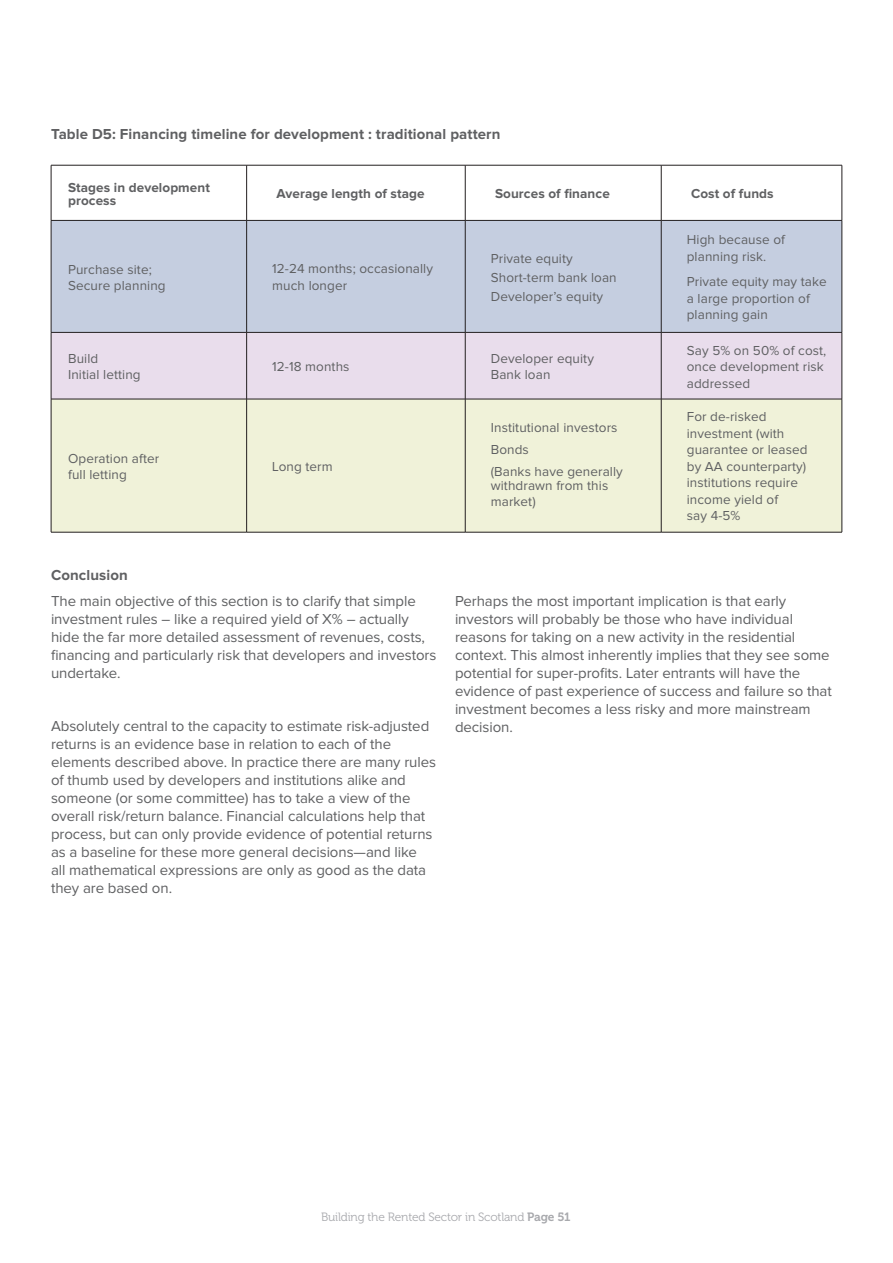
<style>
.page{position:relative;width:893px;height:1263px;background:#fff}
.page>*{position:absolute;margin:0;border:0;box-sizing:border-box;transform-origin:0 0}
.Body__Gray{font:15px/18px "Proxima Nova";letter-spacing:-.005em;color:#5f6062}
.Body__Gray-2{font:700 15px "Proxima Nova";letter-spacing:.005em;color:#5f6062}
.Header_Body__Gray{font:700 15px "Proxima Nova";letter-spacing:.005em;color:#5f6062}
.Header_Body__Gray-2{font:13.5px/16.5px "Proxima Nova";letter-spacing:.005em;color:#5f6062}
.Header_Body__Gray-3{font:700 13.5px/13.2px "Proxima Nova";letter-spacing:.005em;color:#5f6062}
.t1{font:12px "Museo 300";letter-spacing:-.015em;color:#a8a9ad}
.s1{font-family:"Museo 700"}
</style>
<div class="page">
<svg style="left:52px;top:166px;width:790px;height:54px"></svg>
<div style="left:52px;top:221px;width:790px;height:111px;background:#c5cee0"></div>
<div style="left:52px;top:333px;width:790px;height:66px;background:#e9ddec"></div>
<div style="left:52px;top:400px;width:790px;height:132px;background:#f0f2d9"></div>
<hr style="left:51px;top:165px;width:1px;height:55px;background:#231f20">
<hr style="left:51px;top:165px;width:196px;height:1px;background:#231f20">
<hr style="left:51px;top:220px;width:1px;height:112px;background:#231f20">
<hr style="left:51px;top:220px;width:196px;height:1px;background:#231f20">
<hr style="left:246px;top:220px;width:1px;height:112px;background:#231f20">
<hr style="left:465px;top:220px;width:1px;height:112px;background:#231f20">
<hr style="left:661px;top:220px;width:1px;height:112px;background:#231f20">
<hr style="left:842px;top:220px;width:1px;height:112px;background:#231f20">
<hr style="left:51px;top:332px;width:1px;height:67px;background:#231f20">
<hr style="left:51px;top:332px;width:196px;height:1px;background:#231f20">
<hr style="left:247px;top:332px;width:218px;height:1px;background:#231f20">
<hr style="left:465px;top:332px;width:196px;height:1px;background:#231f20">
<hr style="left:661px;top:332px;width:181px;height:1px;background:#231f20">
<hr style="left:246px;top:332px;width:1px;height:67px;background:#231f20">
<hr style="left:465px;top:332px;width:1px;height:67px;background:#231f20">
<hr style="left:661px;top:332px;width:1px;height:67px;background:#231f20">
<hr style="left:842px;top:332px;width:1px;height:67px;background:#231f20">
<hr style="left:51px;top:399px;width:1px;height:133px;background:#231f20">
<hr style="left:51px;top:399px;width:196px;height:1px;background:#231f20">
<hr style="left:247px;top:399px;width:218px;height:1px;background:#231f20">
<hr style="left:465px;top:399px;width:196px;height:1px;background:#231f20">
<hr style="left:661px;top:399px;width:181px;height:1px;background:#231f20">
<hr style="left:246px;top:399px;width:1px;height:133px;background:#231f20">
<hr style="left:465px;top:399px;width:1px;height:133px;background:#231f20">
<hr style="left:661px;top:399px;width:1px;height:133px;background:#231f20">
<hr style="left:842px;top:399px;width:1px;height:133px;background:#231f20">
<hr style="left:51px;top:532px;width:196px;height:1px;background:#231f20">
<hr style="left:247px;top:532px;width:218px;height:1px;background:#231f20">
<hr style="left:465px;top:532px;width:196px;height:1px;background:#231f20">
<hr style="left:661px;top:532px;width:181px;height:1px;background:#231f20">
<hr style="left:246px;top:165px;width:1px;height:55px;background:#231f20">
<hr style="left:247px;top:165px;width:218px;height:1px;background:#231f20">
<hr style="left:465px;top:165px;width:196px;height:1px;background:#231f20">
<hr style="left:661px;top:165px;width:181px;height:1px;background:#231f20">
<hr style="left:465px;top:165px;width:1px;height:55px;background:#231f20">
<hr style="left:661px;top:165px;width:1px;height:55px;background:#231f20">
<hr style="left:842px;top:165px;width:1px;height:55px;background:#231f20">
<hr style="left:247px;top:220px;width:218px;height:1px;background:#231f20">
<hr style="left:465px;top:220px;width:196px;height:1px;background:#231f20">
<hr style="left:661px;top:220px;width:181px;height:1px;background:#231f20">
<p class="Body__Gray-2" style="left:51px;top:128px;width:451px">Table D5: Financing timeline for development : traditional pattern</p>
<p class="Header_Body__Gray-3" style="left:68px;top:181px;width:143px">Stages in development process</p>
<p class="Header_Body__Gray-3" style="left:276px;top:188px;width:150px">Average length of stage</p>
<p class="Header_Body__Gray-3" style="left:495px;top:188px;width:116px">Sources of finance</p>
<p class="Header_Body__Gray-3" style="left:691px;top:188px;width:84px">Cost of funds</p>
<p class="Header_Body__Gray-2" style="left:68px;top:262px;width:85px">Purchase site;</p>
<p class="Header_Body__Gray-2" style="left:68px;top:278px;width:99px">Secure planning</p>
<p class="Header_Body__Gray-2" style="left:68px;top:351px;width:32px">Build</p>
<p class="Header_Body__Gray-2" style="left:68px;top:367px;width:74px">Initial letting</p>
<p class="Header_Body__Gray-2" style="left:272px;top:261px;width:162px">12-24 months; occasionally much longer</p>
<p class="Header_Body__Gray-2" style="left:272px;top:359px;width:79px">12-18 months</p>
<p class="Header_Body__Gray-2" style="left:68px;top:450px;width:93px">Operation after full letting</p>
<p class="Header_Body__Gray-2" style="left:272px;top:459px;width:62px">Long term</p>
<p class="Header_Body__Gray" style="left:51px;top:568px;width:78px">Conclusion</p>
<p class="Body__Gray" style="left:51px;top:593px;width:387px">The main objective of this section is to clarify that simple investment rules – like a required yield of X% – actually hide the far more detailed assessment of revenues, costs, financing and particularly risk that developers and investors undertake.</p>
<p class="Body__Gray" style="left:51px;top:718px;width:387px">Absolutely central to the capacity to estimate risk-adjusted returns is an evidence base in relation to each of the elements described above. In practice there are many rules of thumb used by developers and institutions alike and someone (or some committee) has to take a view of the overall risk/return balance. Financial calculations help that process, but can only provide evidence of potential returns as a baseline for these more general decisions—and like<br>all mathematical expressions are only as good as the data they are based on.</p>
<p class="Header_Body__Gray-2" style="left:491px;top:251px;width:83px">Private equity</p>
<p class="Header_Body__Gray-2" style="left:491px;top:270px;width:127px">Short-term bank loan</p>
<p class="Header_Body__Gray-2" style="left:491px;top:289px;width:114px">Developer’s equity</p>
<p class="Header_Body__Gray-2" style="left:491px;top:351px;width:105px">Developer equity</p>
<p class="Header_Body__Gray-2" style="left:491px;top:367px;width:61px">Bank loan</p>
<p class="Header_Body__Gray-2" style="left:491px;top:420px;width:128px">Institutional investors</p>
<p class="Header_Body__Gray-2" style="left:491px;top:442px;width:40px">Bonds</p>
<p class="Header_Body__Gray-2" style="left:491px;top:466px;width:134px;line-height:13.5px">(Banks have generally withdrawn from this</p>
<p class="Header_Body__Gray-2" style="left:491px;top:494px;width:46px">market)</p>
<p class="Header_Body__Gray-2" style="left:687px;top:232px;width:100px">High because of planning risk.</p>
<p class="Header_Body__Gray-2" style="left:687px;top:274px;width:141px">Private equity may take a large proportion of planning gain</p>
<p class="Header_Body__Gray-2" style="left:687px;top:342px;width:141px">Say 5% on 50% of cost, once development risk addressed</p>
<p class="Header_Body__Gray-2" style="left:687px;top:409px;width:122px">For de-risked investment (with guarantee or leased by AA counterparty) institutions require income yield of<br>say 4-5%</p>
<p class="Body__Gray" style="left:455px;top:593px;width:378px">Perhaps the most important implication is that early investors will probably be those who have individual reasons for taking on a new activity in the residential context. This almost inherently implies that they see some potential for super-profits. Later entrants will have the evidence of past experience of success and failure so that investment becomes a less risky and more mainstream decision.</p>
<p class="t1" style="left:321px;top:1210px;width:251px">Building the Rented Sector in Scotland <span class="s1">Page 51</span></p>
</div>
